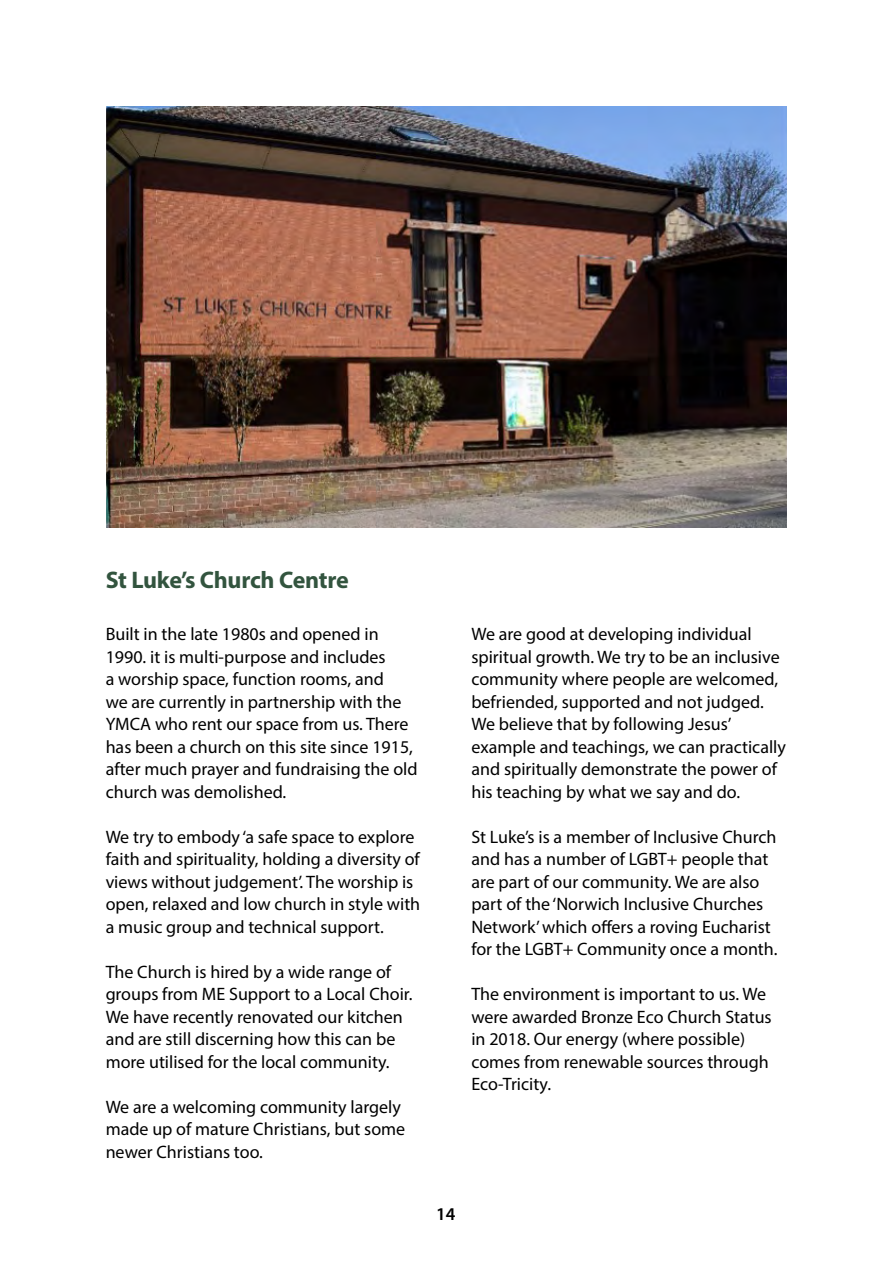
<style>
.page{position:relative;width:893px;height:1263px;background:#fff}
.page>*{position:absolute;margin:0;border:0;box-sizing:border-box;transform-origin:0 0}
.t1{font:700 24px "Myriad Pro";letter-spacing:-.015em;color:#32543e}
.t2{font:18px/22.5px "Myriad Pro";color:#000}
.t3{font:600 18px "Myriad Pro";color:#000}
</style>
<div class="page">
<img style="left:106px;top:106px;width:681px;height:421px">
<h1 class="t1" style="left:106px;top:564px;width:245px">St Luke’s Church Centre</h1>
<p class="t2" style="left:106px;top:622px;width:313px">Built in the late 1980s and opened in 1990. it is multi-purpose and includes<br>a worship space, function rooms, and<br>we are currently in partnership with the YMCA who rent our space from us. There has been a church on this site since 1915, after much prayer and fundraising the old church was demolished.</p>
<p class="t2" style="left:106px;top:825px;width:316px">We try to embody ‘a safe space to explore faith and spirituality, holding a diversity of views without judgement’. The worship is open, relaxed and low church in style with a music group and technical support.</p>
<p class="t2" style="left:106px;top:960px;width:308px">The Church is hired by a wide range of groups from ME Support to a Local Choir.<br>We have recently renovated our kitchen and are still discerning how this can be more utilised for the local community.</p>
<p class="t2" style="left:106px;top:1095px;width:301px">We are a welcoming community largely made up of mature Christians, but some newer Christians too.</p>
<p class="t2" style="left:471px;top:622px;width:316px">We are good at developing individual spiritual growth. We try to be an inclusive community where people are welcomed, befriended, supported and not judged.<br>We believe that by following Jesus’ example and teachings, we can practically and spiritually demonstrate the power of his teaching by what we say and do.</p>
<p class="t2" style="left:471px;top:825px;width:308px">St Luke’s is a member of Inclusive Church and has a number of LGBT+ people that are part of our community. We are also part of the ‘Norwich Inclusive Churches Network’ which offers a roving Eucharist for the LGBT+ Community once a month.</p>
<p class="t2" style="left:471px;top:982px;width:302px">The environment is important to us. We were awarded Bronze Eco Church Status in 2018. Our energy (where possible) comes from renewable sources through<br>Eco-Tricity.</p>
<p class="t3" style="left:436px;top:1203px;width:21px">14</p>
</div>
